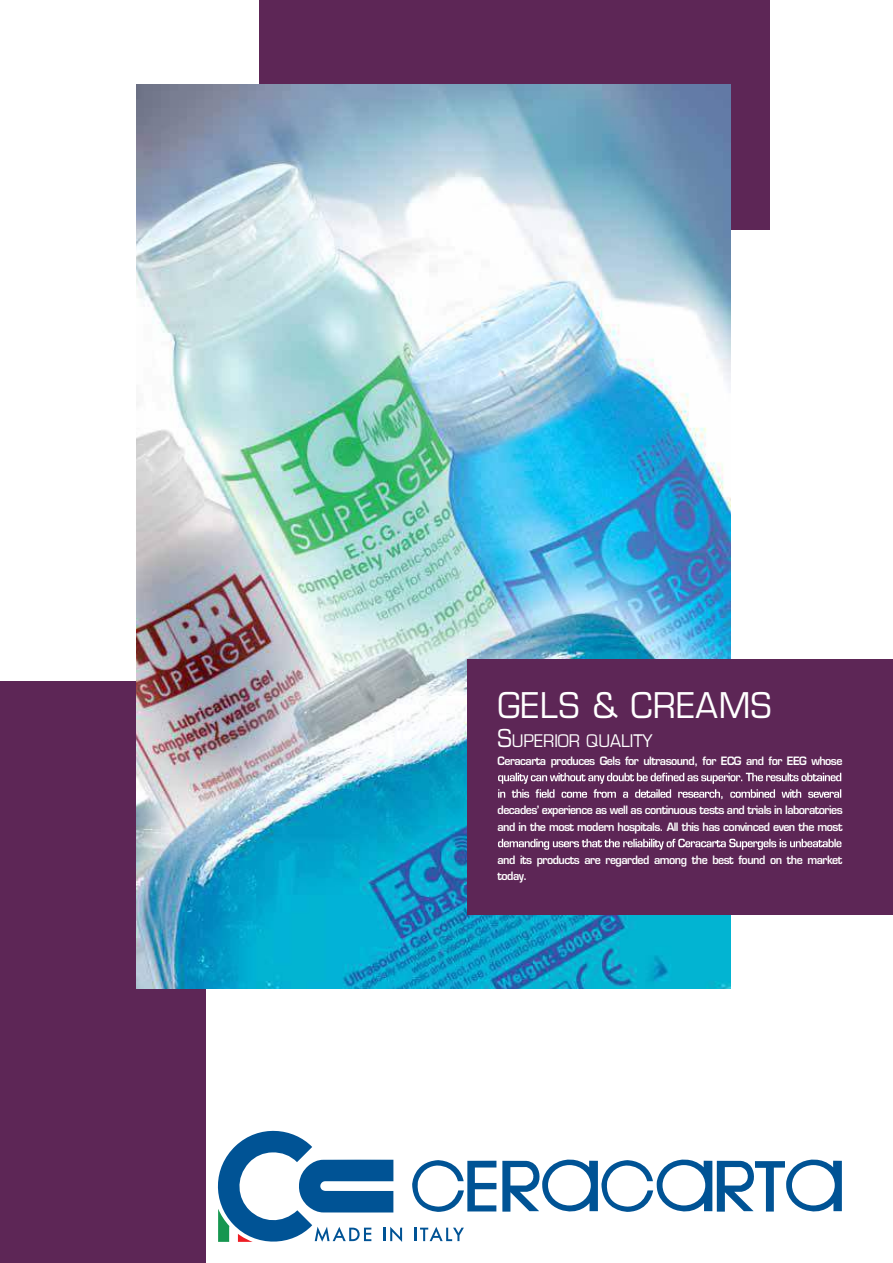
<style>
.page{position:relative;width:893px;height:1263px;background:#fff}
.page>*{position:absolute;margin:0;border:0;box-sizing:border-box;transform-origin:0 0}
.t1{font:500 34.5px "Eurostile";letter-spacing:.02em;color:#fff;scale:.95 1}
.t2{font:18.9px "Eurostile";color:#fff;scale:.95 1}
.t3{font:600 11.25px/16.5px "Eurostile";letter-spacing:-.05em;color:#fff;scale:.95 1}
.s1{font-size:27px}
</style>
<div class="page">
<div style="left:0;top:682px;width:206px;height:581px;background:#5d2656"></div>
<div style="left:259px;top:0;width:511px;height:230px;background:#5d2656"></div>
<img style="left:137px;top:84px;width:594px;height:905px">
<div style="left:468px;top:659px;width:425px;height:255px;background:#5d2656"></div>
<svg style="left:498px;top:773px;width:343px;height:26px"></svg>
<svg style="left:498px;top:839px;width:343px;height:11px"></svg>
<svg style="left:412px;top:1160px;width:84px;height:52px"></svg>
<svg style="left:502px;top:1159px;width:340px;height:53px"></svg>
<svg style="left:217px;top:1130px;width:185px;height:112px"></svg>
<svg style="left:414px;top:1227px;width:50px;height:14px"></svg>
<h1 class="t1" style="left:497px;top:686px;width:290px">GELS &amp; CREAMS</h1>
<h2 class="t2" style="left:497px;top:734px;width:165px"><span class="s1">S</span>UPERIOR QUALITY</h2>
<p class="t3" style="left:497px;top:753px;width:365px">Ceracarta produces Gels for ultrasound, for ECG and for EEG whose</p>
<p class="t3" style="left:497px;top:803px;width:365px">decadesí experience as well as continuous tests and trials in laboratories and in the most modern hospitals. All this has convinced even the most</p>
<p class="t3" style="left:497px;top:852px;width:365px">and its products are regarded among the best found on the market today.</p>
</div>
